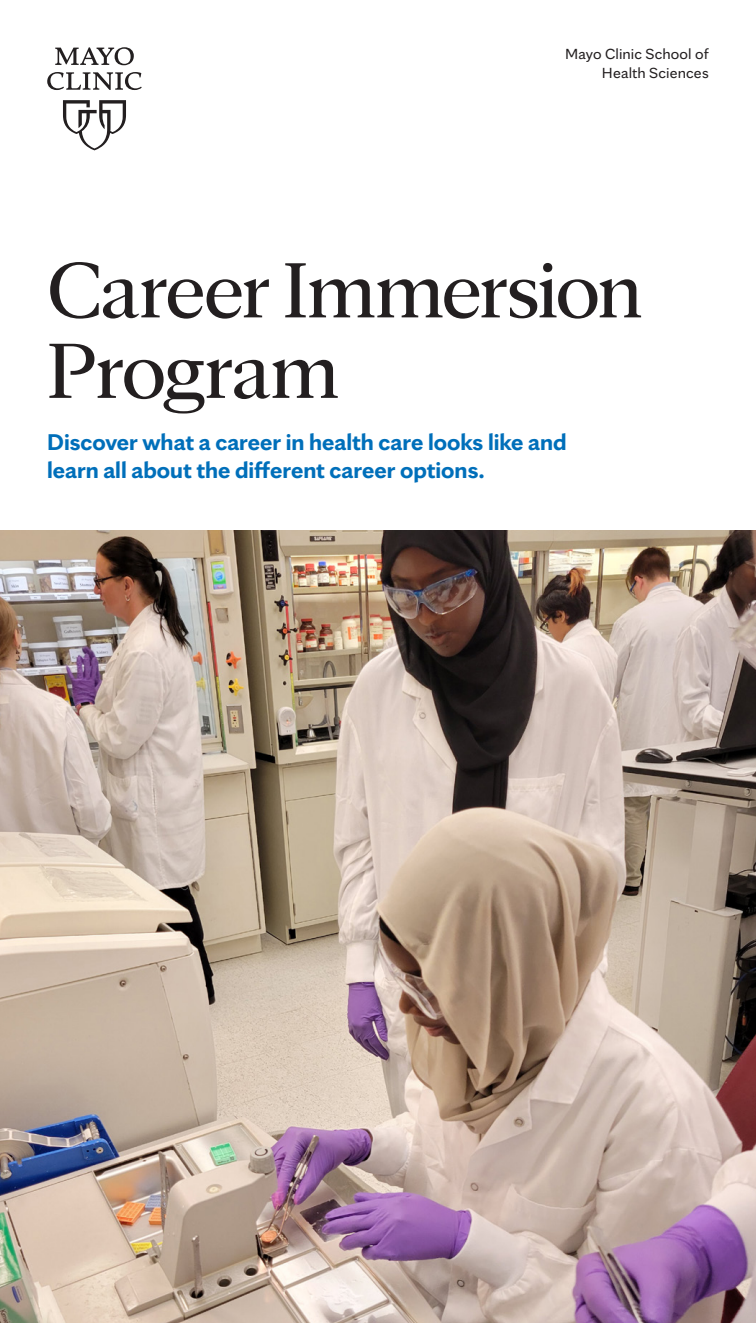
<style>
.page{position:relative;width:756px;height:1323px;background:#fff}
.page>*{position:absolute;margin:0;border:0;box-sizing:border-box;transform-origin:0 0}
.MC_-_TITLE{font:84px/80.5px "Mayo Clinic Serif Display";letter-spacing:-.015em;color:#231f20}
.MC_-_SUBTITLE{font:700 24.5px/28px "Mayo Clinic Sans";color:#006fba}
.MC_-_IDENTIFIER__Opt{font:15.75px/19.2px "Mayo Clinic Sans";letter-spacing:.01em;color:#231f20;text-align:right}
</style>
<div class="page">
<img style="left:0;top:530px;width:756px;height:793px">
<svg style="left:47px;top:47px;width:95px;height:103px"></svg>
<p class="MC_-_IDENTIFIER__Opt" style="left:565px;top:43px;width:145px">Mayo Clinic School of<br>Health Sciences</p>
<p class="MC_-_TITLE" style="left:47px;top:242px;width:596px">Career Immersion<br>Program</p>
<p class="MC_-_SUBTITLE" style="left:47px;top:425px;width:521px">Discover what a career in health care looks like and learn all about the different career options.</p>
</div>
